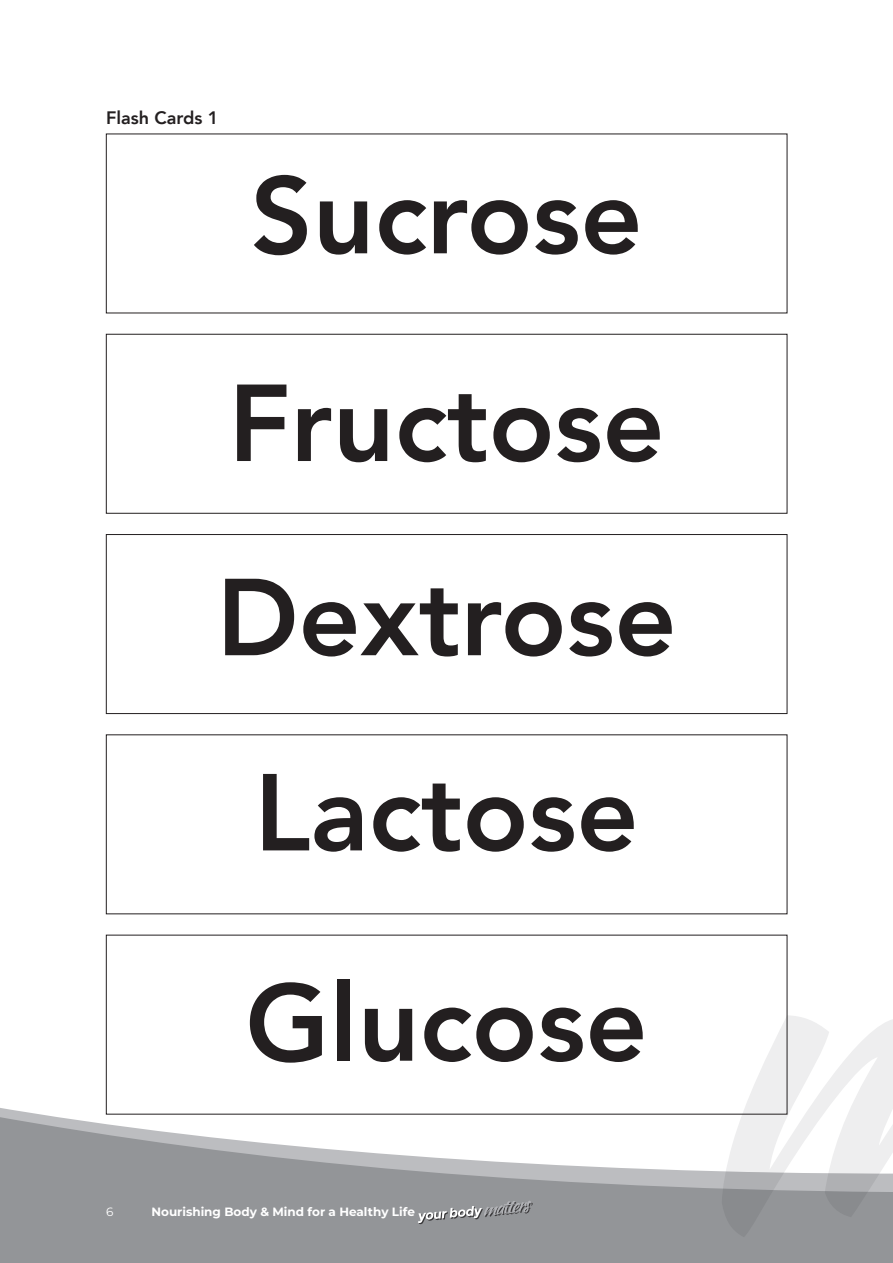
<style>
.page{position:relative;width:893px;height:1263px;background:#fff}
.page>*{position:absolute;margin:0;border:0;box-sizing:border-box;transform-origin:0 0}
.t1{font:800 108px/207.8px "Avenir";color:#231f20}
.t2{font:800 18px "Avenir";color:#231f20}
.t3{font:700 12px "Montserrat";color:#fff}
.t4{font:12px "Montserrat";color:#fff}
</style>
<div class="page">
<svg style="left:0;top:1106px;width:676px;height:9px"></svg>
<svg style="left:0;top:1115px;width:893px;height:148px;fill:#939598"></svg>
<svg style="left:418px;top:1200px;width:115px;height:24px;background:#96989a"></svg>
<svg style="left:718px;top:809px;width:175px;height:430px"></svg>
<div style="left:106px;top:534px;width:681px;height:180px;border:1px solid #231f20"></div>
<div style="left:106px;top:334px;width:681px;height:180px;border:1px solid #231f20"></div>
<p class="t2" style="left:106px;top:104px;width:114px">Flash Cards 1</p>
<p class="t1" style="left:229px;top:112px;width:437px">Sucrose<br>Fructose</p>
<p class="t1" style="left:217px;top:520px;width:461px;line-height:195.1px;text-align:center">Dextrose<br>Lactose</p>
<p class="t1" style="left:245px;top:919px;width:403px">Glucose</p>
<p class="t4" style="left:106px;top:1203px;width:9px">6</p>
<p class="t3" style="left:151px;top:1203px;width:265px">Nourishing Body &amp; Mind for a Healthy Life</p>
</div>
